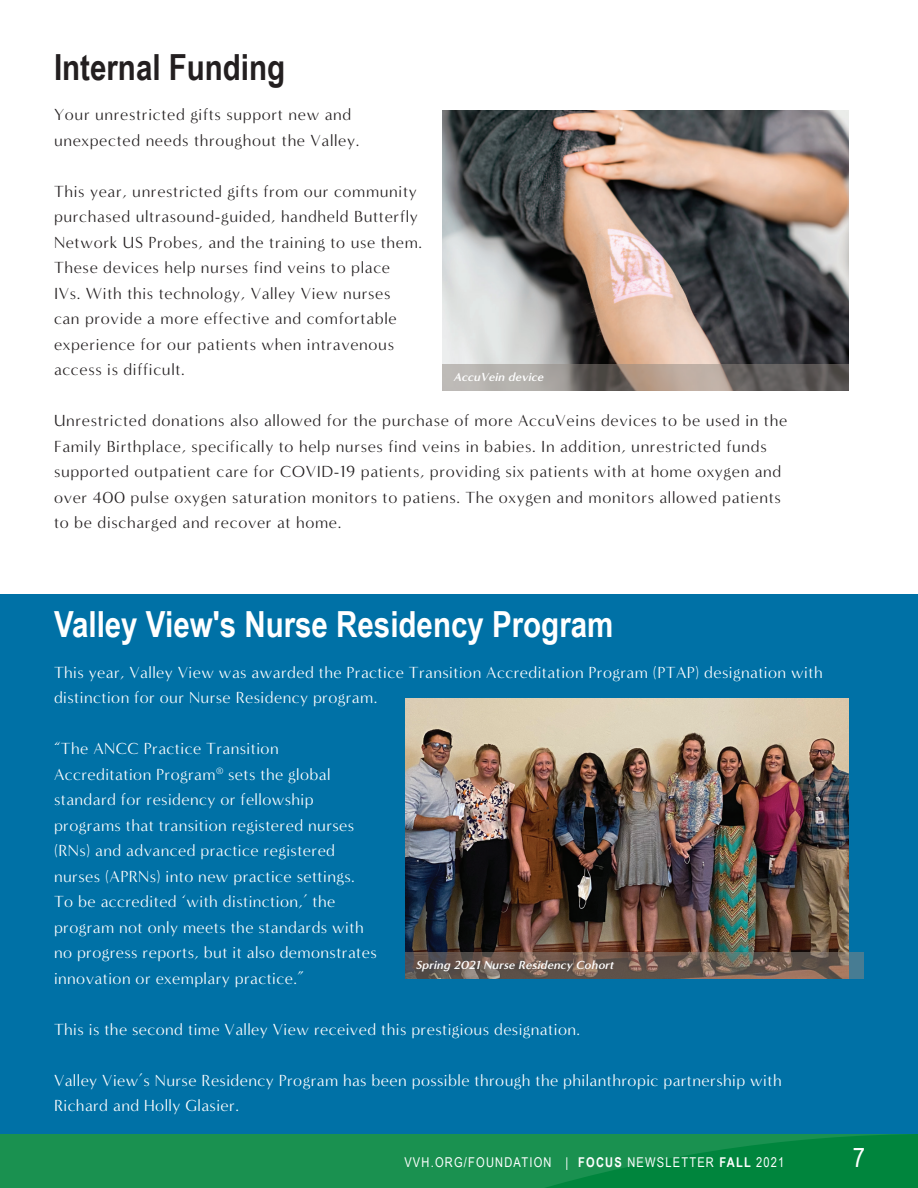
<style>
.page{position:relative;width:918px;height:1188px;background:#fff}
.page>*{position:absolute;margin:0;border:0;box-sizing:border-box;transform-origin:0 0}
.t1{font:700 36px "Arial Narrow";color:#fff}
.t2{font:700 36px "Arial Narrow";color:#231f20}
.t3{font:27px "Arial Narrow";color:#fff}
.t4{font:16.5px/25.5px "Minerva Modern";letter-spacing:.04em;color:#231f20}
.t5{font:16.5px/25.5px "Minerva Modern";letter-spacing:.025em;color:#fff}
.t6{font:13.5px "Arial Narrow";letter-spacing:.09em;color:#fff}
.t7{font:italic 700 12px "Minerva Modern";color:#fff}
.s1{font-weight:700}
</style>
<div class="page">
<div style="left:0;top:1134px;width:918px;height:54px;background:#1a9150"></div>
<div style="left:0;top:594px;width:918px;height:540px;background:#0071a6"></div>
<img style="left:405px;top:698px;width:444px;height:254px">
<svg style="left:405px;top:952px;width:459px;height:26px;background:#6d5e55"></svg>
<img style="left:443px;top:111px;width:406px;height:253px">
<svg style="left:443px;top:364px;width:406px;height:26px;background:#8f8781"></svg>
<svg style="left:545px;top:1134px;width:373px;height:54px"></svg>
<h1 class="t2" style="left:54px;top:40px;width:233px">Internal Funding</h1>
<p class="t4" style="left:54px;top:102px;width:307px">Your unrestricted gifts support new and unexpected needs throughout the Valley.</p>
<p class="t4" style="left:54px;top:179px;width:370px">This year, unrestricted gifts from our community purchased ultrasound-guided, handheld Butterfly Network US Probes, and the training to use them.<br>These devices help nurses find veins to place<br>IVs. With this technology, Valley View nurses<br>can provide a more effective and comfortable experience for our patients when intravenous access is difficult.</p>
<p class="t4" style="left:54px;top:408px;width:735px">Unrestricted donations also allowed for the purchase of more AccuVeins devices to be used in the Family Birthplace, specifically to help nurses find veins in babies. In addition, unrestricted funds supported outpatient care for COVID-19 patients, providing six patients with at home oxygen and over 400 pulse oxygen saturation monitors to patiens. The oxygen and monitors allowed patients to be discharged and recover at home.</p>
<p class="t7" style="left:454px;top:369px;width:92px">AccuVein device</p>
<h1 class="t1" style="left:54px;top:598px;width:561px">Valley View's Nurse Residency Program</h1>
<p class="t5" style="left:54px;top:660px;width:770px">This year, Valley View was awarded the Practice Transition Accreditation Program (PTAP) designation with distinction for our Nurse Residency program.</p>
<p class="t5" style="left:54px;top:736px;width:324px">“The ANCC Practice Transition Accreditation Program<sup>®</sup> sets the global standard for residency or fellowship programs that transition registered nurses (RNs) and advanced practice registered nurses (APRNs) into new practice settings.<br>To be accredited ‘with distinction,’ the program not only meets the standards with no progress reports, but it also demonstrates innovation or exemplary practice.”</p>
<p class="t5" style="left:54px;top:1017px;width:528px">This is the second time Valley View received this prestigious designation.</p>
<p class="t5" style="left:54px;top:1068px;width:729px">Valley View’s Nurse Residency Program has been possible through the philanthropic partnership with<br>Richard and Holly Glasier.</p>
<p class="t7" style="left:416px;top:957px;width:199px">Spring 2021 Nurse Residency Cohort</p>
<p class="t6" style="left:404px;top:1153px;width:382px">VVH.ORG/FOUNDATION | <span class="s1">FOCUS</span> NEWSLETTER <span class="s1">FALL</span> 2021</p>
<h2 class="t3" style="left:853px;top:1138px;width:14px">7</h2>
</div>
